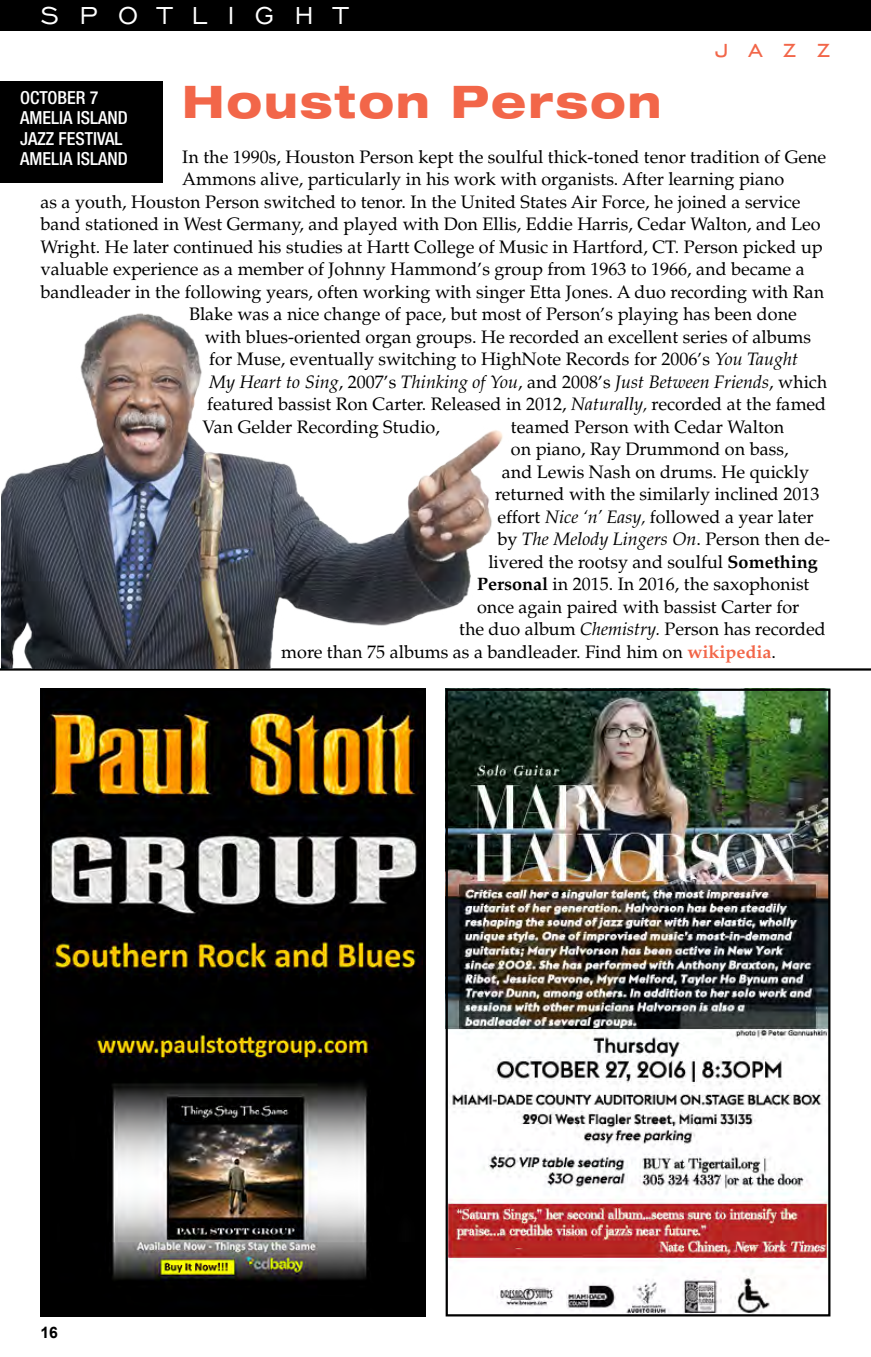
<style>
.page{position:relative;width:871px;height:1357px;background:#fff}
.page>*{position:absolute;margin:0;border:0;box-sizing:border-box;transform-origin:0 0}
.t1{font:800 expanded 45px "Helvetica Neue";letter-spacing:.05em;color:#f26649;scale:.96 1}
.t2{font:31.5px "Engravers Gothic BT";letter-spacing:.64em;color:#fff}
.t3{font:31.5px "Engravers Gothic BT";color:#f26649}
.t4{font:18px "Palatino";color:#000}
.t5{font:italic 18px "Palatino";color:#000}
.t6{font:500 condensed 18px/20.2px "Helvetica Neue";color:#fff}
.t7{font:700 15.75px "Arial";color:#000}
.s1{font-style:italic}
.s2{font-style:normal}
.s3{font-weight:700}
.s4{font-weight:700;color:#f26649}
</style>
<div class="page">
<img style="left:43px;top:691px;width:379px;height:622px">
<div style="left:40px;top:688px;width:385px;height:628px;border:2px solid #000"></div>
<div style="left:0;top:81px;width:162px;height:101px;background:#000"></div>
<div style="left:0;top:0;width:871px;height:30px;background:#000"></div>
<hr style="left:0;top:668px;width:871px;height:2px;background:#000">
<img style="left:449px;top:691px;width:378px;height:622px">
<div style="left:446px;top:688px;width:384px;height:628px;border:2px solid #000"></div>
<img style="left:1px;top:313px;width:502px;height:355px">
<h2 class="t2" style="left:40px;top:-2px;width:308px">SPOTLIGHT</h2>
<h2 class="t3" style="left:715px;top:31px;width:117px">jazz</h2>
<h1 class="t1" style="left:182px;top:73px;width:501px">Houston Person</h1>
<p class="t4" style="left:182px;top:146px;width:645px">In the 1990s, Houston Person kept the soulful thick-toned tenor tradition of Gene</p>
<p class="t4" style="left:182px;top:169px;width:604px">Ammons alive, particularly in his work with organists. After learning piano</p>
<p class="t4" style="left:40px;top:191px;width:761px">as a youth, Houston Person switched to tenor. In the United States Air Force, he joined a service</p>
<p class="t4" style="left:40px;top:214px;width:781px">band stationed in West Germany, and played with Don Ellis, Eddie Harris, Cedar Walton, and Leo</p>
<p class="t4" style="left:40px;top:236px;width:784px">Wright. He later continued his studies at Hartt College of Music in Hartford, CT. Person picked up</p>
<p class="t4" style="left:40px;top:259px;width:766px">valuable experience as a member of Johnny Hammond’s group from 1963 to 1966, and became a</p>
<p class="t4" style="left:40px;top:281px;width:785px">bandleader in the following years, often working with singer Etta Jones. A duo recording with Ran</p>
<p class="t4" style="left:189px;top:304px;width:609px">Blake was a nice change of pace, but most of Person’s playing has been done</p>
<p class="t4" style="left:205px;top:326px;width:608px">with blues-oriented organ groups. He recorded an excellent series of albums</p>
<p class="t4" style="left:209px;top:349px;width:590px">for Muse, eventually switching to HighNote Records for 2006’s <span class="s1">You Taught</span></p>
<p class="t5" style="left:209px;top:371px;width:619px">My Heart to Sing<span class="s2">, 2007’s</span> Thinking of You<span class="s2">, and 2008’s</span> Just Between Friends<span class="s2">, which</span></p>
<p class="t4" style="left:207px;top:394px;width:620px">featured bassist Ron Carter. Released in 2012, <span class="s1">Naturally,</span> recorded at the famed</p>
<p class="t4" style="left:202px;top:416px;width:239px">Van Gelder Recording Studio,</p>
<p class="t4" style="left:511px;top:416px;width:275px">teamed Person with Cedar Walton</p>
<p class="t4" style="left:511px;top:439px;width:279px">on piano, Ray Drummond on bass,</p>
<p class="t4" style="left:502px;top:461px;width:309px">and Lewis Nash on drums. He quickly</p>
<p class="t4" style="left:495px;top:484px;width:326px">returned with the similarly inclined 2013</p>
<p class="t4" style="left:497px;top:506px;width:318px">effort <span class="s1">Nice ‘n’ Easy,</span> followed a year later</p>
<p class="t5" style="left:497px;top:528px;width:334px"><span class="s2">by</span> The Melody Lingers On<span class="s2">. Person then de-</span></p>
<p class="t4" style="left:488px;top:551px;width:331px">livered the rootsy and soulful <span class="s3">Something</span></p>
<p class="t4" style="left:477px;top:574px;width:334px"><span class="s3">Personal</span> in 2015. In 2016, the saxophonist</p>
<p class="t4" style="left:477px;top:596px;width:324px">once again paired with bassist Carter for</p>
<p class="t4" style="left:459px;top:619px;width:368px">the duo album <span class="s1">Chemistry.</span> Person has recorded</p>
<p class="t4" style="left:281px;top:641px;width:496px">more than 75 albums as a bandleader. Find him on <span class="s4">wikipedia</span>.</p>
<p class="t6" style="left:20px;top:87px;width:109px">OCTOBER 7<br>AMELIA ISLAND<br>JAZZ FESTIVAL<br>AMELIA ISLAND</p>
<p class="t7" style="left:40px;top:1322px;width:19px">16</p>
</div>
